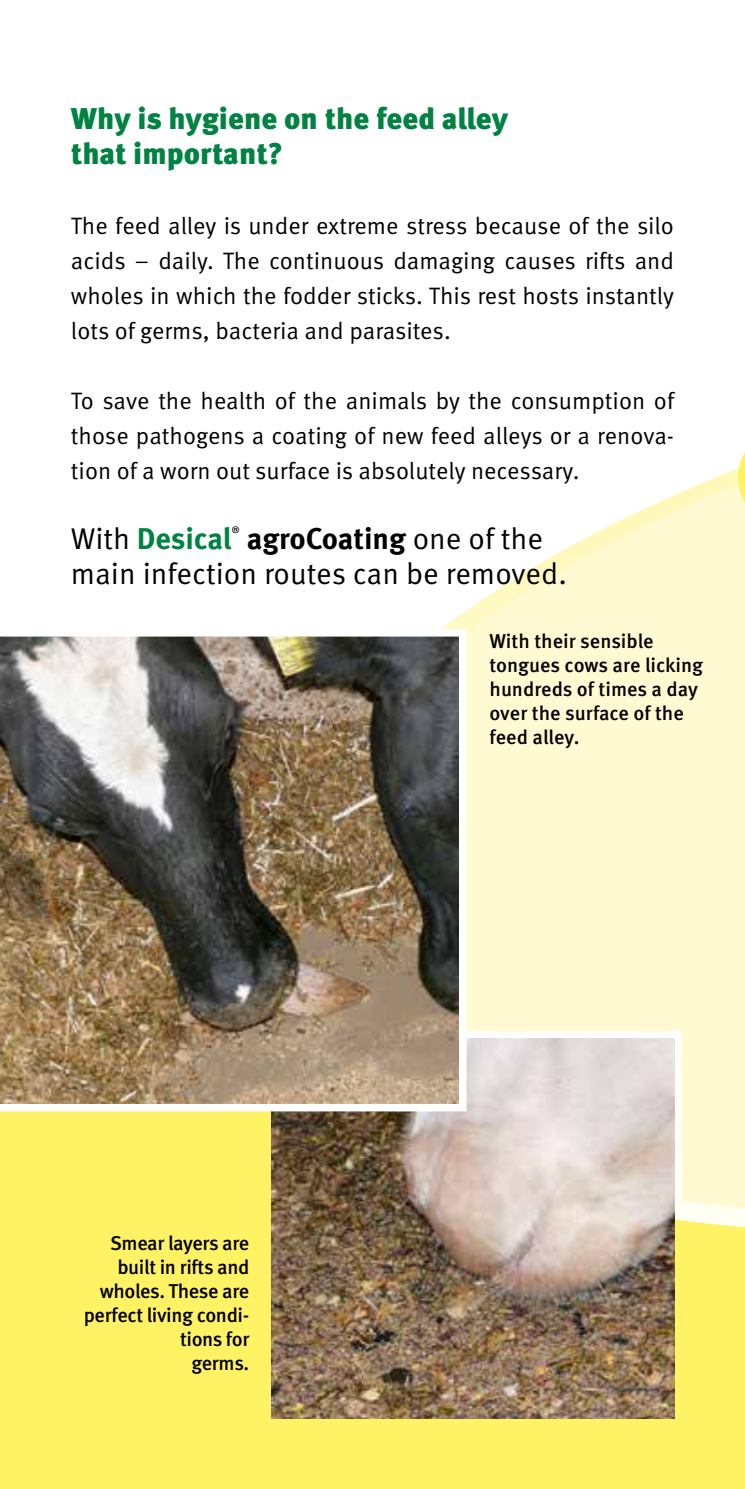
<style>
.page{position:relative;width:745px;height:1489px;background:#fff}
.page>*{position:absolute;margin:0;border:0;box-sizing:border-box;transform-origin:0 0}
.t1{font:30px/35px "Meta Pro";color:#000}
.t2{font:900 30px/35px "Meta Pro";color:#008243}
.t3{font:23.75px/35px "Meta Pro";color:#000;text-align:justify}
.t4{font:500 20px/24px "Meta Pro";letter-spacing:-.01em;color:#000;text-align:right}
.s1{font-weight:700;color:#008243}
.s2{font-weight:700}
</style>
<div class="page">
<div style="left:0;top:730px;width:744px;height:758px;background:#fff264"></div>
<svg style="left:233px;top:479px;width:511px;height:794px;fill:#fffad1"></svg>
<svg style="left:466px;top:1031px;width:214px;height:176px;background:#faf9f8"></svg>
<img style="left:271px;top:1038px;width:402px;height:379px">
<img style="left:0;top:629px;width:466px;height:482px">
<svg style="left:711px;top:454px;width:33px;height:157px;background:#fffad0"></svg>
<p class="t2" style="left:71px;top:102px;width:438px">Why is hygiene on the feed alley that important?</p>
<p class="t3" style="left:71px;top:209px;width:604px">The feed alley is under extreme stress because of the silo acids – daily. The continuous damaging causes rifts and wholes in which the fodder sticks. This rest hosts instantly lots of germs, bacteria and parasites.</p>
<p class="t3" style="left:71px;top:384px;width:604px">To save the health of the animals by the consumption of those pathogens a coating of new feed alleys or a renova&shy;tion of a worn out surface is absolutely necessary.</p>
<p class="t1" style="left:71px;top:522px;width:497px">With <span class="s1">Desical</span><sup>®</sup> <span class="s2">agroCoating</span> one of the main infection routes can be removed.</p>
<p class="t4" style="left:84px;top:1231px;width:167px">Smear layers are built in rifts and wholes. These are perfect living condi&shy;tions for<br>germs.</p>
<p class="t4" style="left:489px;top:629px;width:215px;text-align:left">With their sensible tongues cows are licking hundreds of times a day over the surface of the feed alley.</p>
</div>
